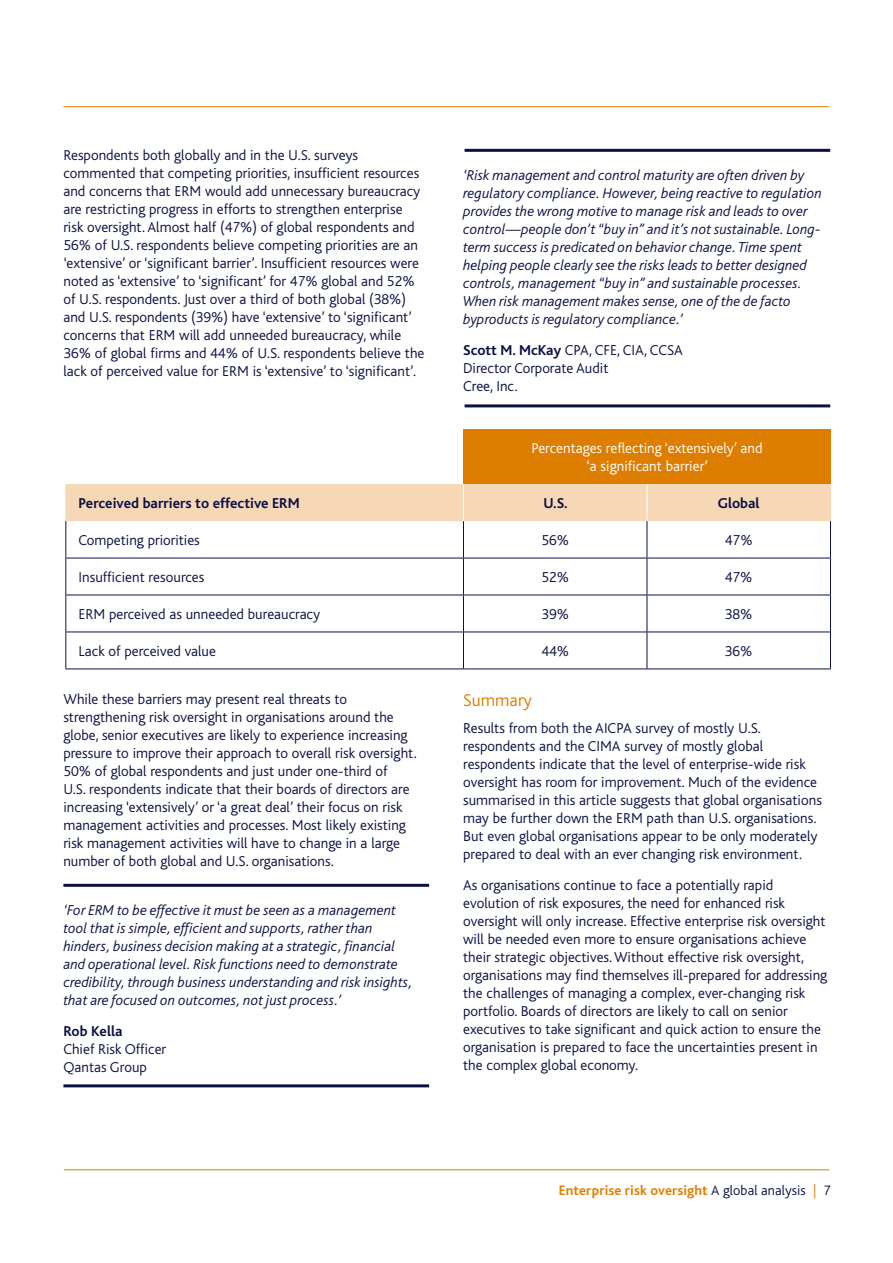
<style>
.page{position:relative;width:893px;height:1263px;background:#fff}
.page>*{position:absolute;margin:0;border:0;box-sizing:border-box;transform-origin:0 0}
.t1{font:300 18px "Bliss";color:#de7e00}
.t2{font:300 15px/18px "Bliss";color:#0c1143}
.t3{font:italic 300 15px/18px "Bliss";color:#0c1143}
.t4{font:300 15px/18px "Bliss";color:#fff;text-align:center}
.t5{font:700 15px "Bliss";color:#0c1143}
.t6{font:700 14.25px "Bliss";letter-spacing:.01em;color:#de7e00}
.s1{font-weight:700}
.s2{font-weight:300;color:#0c1143}
.s3{font-weight:300}
</style>
<div class="page">
<hr style="left:64px;top:1169px;width:765px;height:1px;background:#de7e00">
<hr style="left:63px;top:106px;width:766px;height:1px;background:#de7e00">
<div style="left:463px;top:429px;width:367px;height:55px;background:#de7e00"></div>
<div style="left:66px;top:484px;width:764px;height:37px;background:#f7d8b6"></div>
<hr style="left:65px;top:521px;width:1px;height:37px;background:#0c1143">
<hr style="left:463px;top:521px;width:1px;height:37px;background:#0c1143">
<hr style="left:647px;top:521px;width:1px;height:37px;background:#0c1143">
<hr style="left:830px;top:521px;width:1px;height:37px;background:#0c1143">
<hr style="left:65px;top:558px;width:398px;height:1px;background:#0c1143">
<hr style="left:65px;top:558px;width:1px;height:37px;background:#0c1143">
<hr style="left:463px;top:558px;width:184px;height:1px;background:#0c1143">
<hr style="left:463px;top:558px;width:1px;height:37px;background:#0c1143">
<hr style="left:647px;top:558px;width:184px;height:1px;background:#0c1143">
<hr style="left:647px;top:558px;width:1px;height:37px;background:#0c1143">
<hr style="left:830px;top:558px;width:1px;height:37px;background:#0c1143">
<hr style="left:65px;top:595px;width:398px;height:1px;background:#0c1143">
<hr style="left:65px;top:595px;width:1px;height:37px;background:#0c1143">
<hr style="left:463px;top:595px;width:184px;height:1px;background:#0c1143">
<hr style="left:463px;top:595px;width:1px;height:37px;background:#0c1143">
<hr style="left:647px;top:595px;width:184px;height:1px;background:#0c1143">
<hr style="left:647px;top:595px;width:1px;height:37px;background:#0c1143">
<hr style="left:830px;top:595px;width:1px;height:37px;background:#0c1143">
<hr style="left:65px;top:632px;width:398px;height:1px;background:#0c1143">
<hr style="left:65px;top:632px;width:1px;height:36px;background:#0c1143">
<hr style="left:463px;top:632px;width:184px;height:1px;background:#0c1143">
<hr style="left:463px;top:632px;width:1px;height:36px;background:#0c1143">
<hr style="left:647px;top:632px;width:184px;height:1px;background:#0c1143">
<hr style="left:647px;top:632px;width:1px;height:36px;background:#0c1143">
<hr style="left:830px;top:632px;width:1px;height:36px;background:#0c1143">
<hr style="left:65px;top:668px;width:398px;height:1px;background:#0c1143">
<hr style="left:463px;top:668px;width:184px;height:1px;background:#0c1143">
<hr style="left:647px;top:668px;width:184px;height:1px;background:#0c1143">
<hr style="left:830px;top:429px;width:1px;height:55px;background:#de7e00">
<hr style="left:463px;top:484px;width:1px;height:37px;background:#fff">
<hr style="left:647px;top:484px;width:1px;height:37px;background:#fff">
<hr style="left:65px;top:484px;width:1px;height:37px;background:#f7d8b6">
<hr style="left:830px;top:484px;width:1px;height:37px;background:#f7d8b6">
<hr style="left:465px;top:149px;width:365px;height:3px;background:#0c1143">
<hr style="left:63px;top:884px;width:366px;height:3px;background:#0c1143">
<hr style="left:465px;top:404px;width:365px;height:3px;background:#0c1143">
<hr style="left:63px;top:1084px;width:366px;height:3px;background:#0c1143">
<p class="t2" style="left:63px;top:147px;width:363px">Respondents both globally and in the U.S. surveys commented that competing priorities, insufficient resources and concerns that ERM would add unnecessary bureaucracy are restricting progress in efforts to strengthen enterprise risk oversight. Almost half (47%) of global respondents and 56% of U.S. respondents believe competing priorities are an ‘extensive’ or ‘significant barrier’. Insufficient resources were noted as ‘extensive’ to ‘significant’ for 47% global and 52% of U.S. respondents. Just over a third of both global (38%) and U.S. respondents (39%) have ‘extensive’ to ‘significant’ concerns that ERM will add unneeded bureaucracy, while 36% of global firms and 44% of U.S. respondents believe the lack of perceived value for ERM is ‘extensive’ to ‘significant’.</p>
<p class="t3" style="left:463px;top:167px;width:360px">‘Risk management and control maturity are often driven by regulatory compliance. However, being reactive to regulation provides the wrong motive to manage risk and leads to over control—people don’t “buy in” and it’s not sustainable. Long&shy;term success is predicated on behavior change. Time spent helping people clearly see the risks leads to better designed controls, management “buy in” and sustainable processes.<br>When risk management makes sense, one of the de facto byproducts is regulatory compliance.’</p>
<p class="t2" style="left:463px;top:341px;width:221px"><span class="s1">Scott M. McKay</span> CPA, CFE, CIA, CCSA<br>Director Corporate Audit<br>Cree, Inc.</p>
<p class="t4" style="left:531px;top:440px;width:233px">Percentages reflecting ‘extensively’ and ‘a significant barrier’</p>
<p class="t5" style="left:79px;top:496px;width:223px">Perceived barriers to effective ERM</p>
<p class="t5" style="left:543px;top:496px;width:26px">U.S.</p>
<p class="t5" style="left:718px;top:496px;width:43px">Global</p>
<p class="t2" style="left:79px;top:532px;width:123px">Competing priorities</p>
<p class="t2" style="left:541px;top:532px;width:29px">56%</p>
<p class="t2" style="left:725px;top:532px;width:29px">47%</p>
<p class="t2" style="left:79px;top:569px;width:127px">Insufficient resources</p>
<p class="t2" style="left:541px;top:569px;width:29px">52%</p>
<p class="t2" style="left:725px;top:569px;width:29px">47%</p>
<p class="t2" style="left:79px;top:606px;width:243px">ERM perceived as unneeded bureaucracy</p>
<p class="t2" style="left:541px;top:606px;width:29px">39%</p>
<p class="t2" style="left:725px;top:606px;width:29px">38%</p>
<p class="t2" style="left:79px;top:642px;width:139px">Lack of perceived value</p>
<p class="t2" style="left:541px;top:642px;width:29px">44%</p>
<p class="t2" style="left:725px;top:642px;width:29px">36%</p>
<p class="t2" style="left:63px;top:690px;width:355px">While these barriers may present real threats to strengthening risk oversight in organisations around the globe, senior executives are likely to experience increasing pressure to improve their approach to overall risk oversight.<br>50% of global respondents and just under one-third of<br>U.S. respondents indicate that their boards of directors are increasing ‘extensively’ or ‘a great deal’ their focus on risk management activities and processes. Most likely existing risk management activities will have to change in a large number of both global and U.S. organisations.</p>
<p class="t3" style="left:63px;top:901px;width:351px">‘For ERM to be effective it must be seen as a management tool that is simple, efficient and supports, rather than hinders, business decision making at a strategic, financial and operational level. Risk functions need to demonstrate credibility, through business understanding and risk insights, that are focused on outcomes, not just process.’</p>
<p class="t5" style="left:63px;top:1023px;width:61px">Rob Kella</p>
<p class="t2" style="left:63px;top:1040px;width:104px">Chief Risk Officer<br>Qantas Group</p>
<p class="t1" style="left:463px;top:691px;width:71px">Summary</p>
<p class="t2" style="left:463px;top:719px;width:360px">Results from both the AICPA survey of mostly U.S. respondents and the CIMA survey of mostly global respondents indicate that the level of enterprise-wide risk oversight has room for improvement. Much of the evidence summarised in this article suggests that global organisations may be further down the ERM path than U.S. organisations.<br>But even global organisations appear to be only moderately prepared to deal with an ever changing risk environment.</p>
<p class="t2" style="left:463px;top:876px;width:366px">As organisations continue to face a potentially rapid evolution of risk exposures, the need for enhanced risk oversight will only increase. Effective enterprise risk oversight will be needed even more to ensure organisations achieve their strategic objectives. Without effective risk oversight, organisations may find themselves ill-prepared for addressing the challenges of managing a complex, ever-changing risk portfolio. Boards of directors are likely to call on senior executives to take significant and quick action to ensure the organisation is prepared to face the uncertainties present in the complex global economy.</p>
<p class="t6" style="left:559px;top:1183px;width:274px">Enterprise risk oversight <span class="s2">A global analysis</span> <span class="s3">|</span> <span class="s2">7</span></p>
</div>
